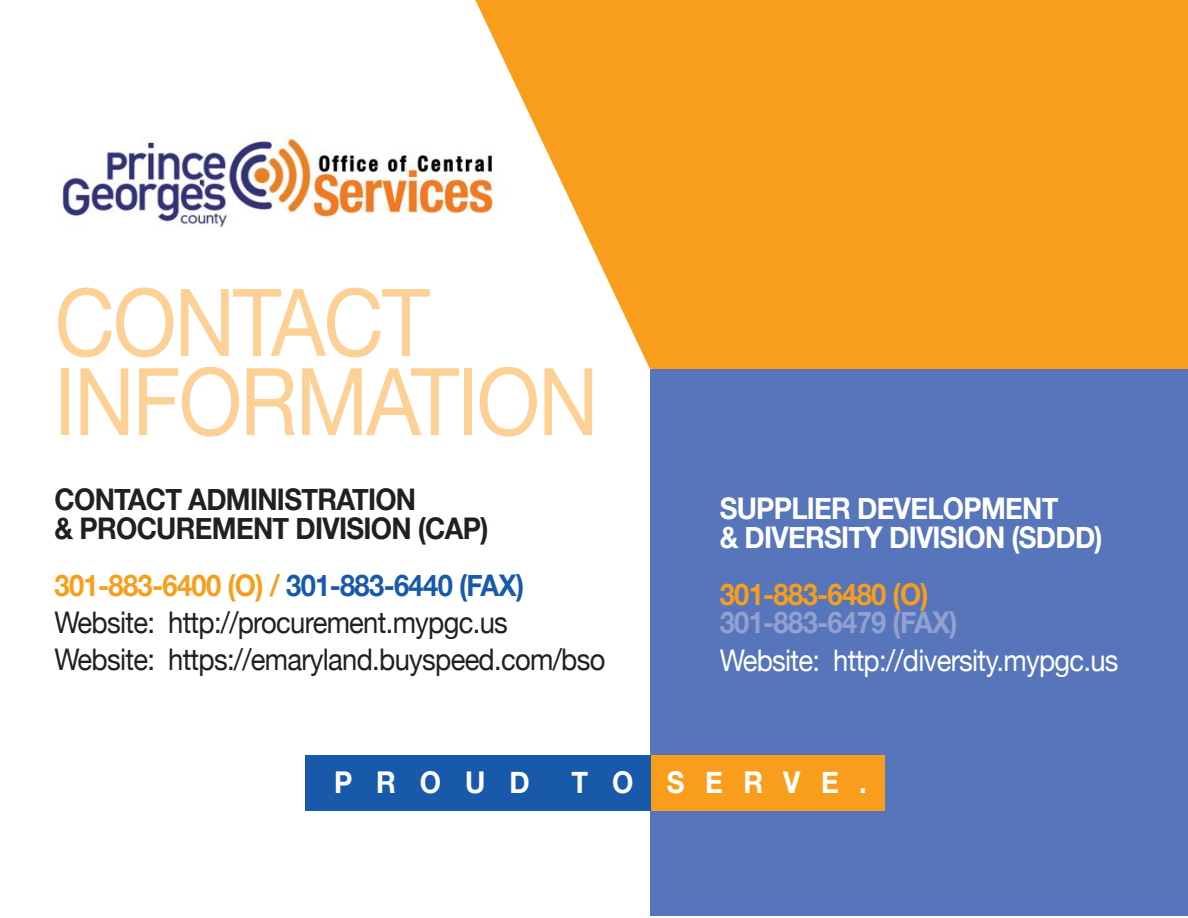
<style>
.page{position:relative;width:1188px;height:918px;background:#fff}
.page>*{position:absolute;margin:0;border:0;box-sizing:border-box;transform-origin:0 0}
.t1{font:93.45px/79.2px "font 0000000024 f 31069";letter-spacing:-.025em;color:#fdd095;scale:.9 1}
.t2{font:30px "font 0000000024 f 31069";letter-spacing:.815em;color:#fff;scale:.91 1}
.t3{font:29.85px/37.3px "font 0000000024 f 31069";letter-spacing:-.025em;color:#231f20;scale:.92 1}
.t4{font:29.85px/28.7px "font 0000000024 f 31069";letter-spacing:-.025em;color:#fff;scale:.92 1}
.t5{font:29.85px "font 0000000024 f 31069";letter-spacing:-.025em;color:#92a1d1;scale:.92 1}
.t6{font:29.85px "font 0000000024 f 31069";letter-spacing:-.025em;color:#f89e1c;scale:.92 1}
.s1{color:#f89e1c}
.s2{color:#185aa9}
</style>
<div class="page">
<div style="left:652px;top:0;width:536px;height:370px;background:#f89e1c"></div>
<svg style="left:475px;top:0;width:177px;height:369px"></svg>
<div style="left:596px;top:0;width:196px;height:184px;background:#f89e1c"></div>
<div style="left:650px;top:369px;width:538px;height:547px;background:#5675ba"></div>
<div style="left:305px;top:755px;width:346px;height:56px;background:#185aa9"></div>
<div style="left:651px;top:755px;width:233px;height:56px;background:#f89e1c"></div>
<div style="left:37px;top:125px;width:479px;height:120px;background:#fff"></div>
<img style="left:59px;top:130px;width:443px;height:97px">
<h1 class="t1" style="left:55px;top:282px;width:606px">CONTACT<br>INFORMATION</h1>
<p class="t3" style="left:55px;top:484px;width:473px;line-height:28.7px">CONTACT ADMINISTRATION<br>&amp; PROCUREMENT DIVISION (CAP)</p>
<p class="t3" style="left:55px;top:566px;width:600px"><span class="s1">301-883-6400 (O) /</span> <span class="s2">301-883-6440 (FAX)<br></span>WEBSITE: HTTP://PROCUREMENT.MYPGC.US<br>WEBSITE: HTTPS://EMARYLAND.BUYSPEED.COM/BSO</p>
<p class="t4" style="left:720px;top:493px;width:418px">SUPPLIER DEVELOPMENT<br>&amp; DIVERSITY DIVISION (SDDD)</p>
<p class="t6" style="left:720px;top:576px;width:229px">301-883-6480 (O)</p>
<p class="t5" style="left:720px;top:604px;width:260px">301-883-6479 (FAX)</p>
<p class="t4" style="left:720px;top:645px;width:435px">WEBSITE: HTTP://DIVERSITY.MYPGC.US</p>
<p class="t2" style="left:334px;top:764px;width:216px">PROUD</p>
<p class="t2" style="left:571px;top:764px;width:326px">T O SERVE.</p>
</div>
